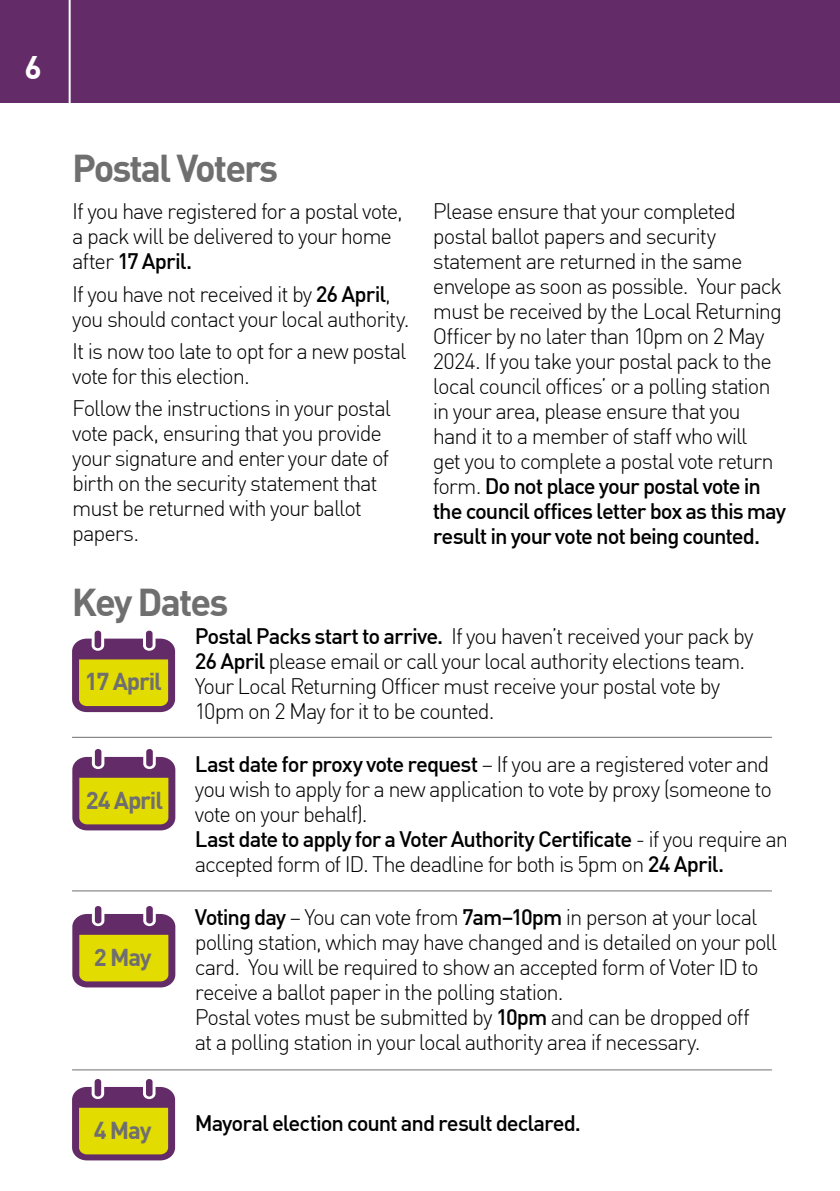
<style>
.page{position:relative;width:840px;height:1191px;background:#fff}
.page>*{position:absolute;margin:0;border:0;box-sizing:border-box;transform-origin:0 0}
.t1{font:700 38px "DIN Pro";letter-spacing:-.05em;color:#706f6f}
.t2{font:700 32px "DIN Pro";color:#fff}
.t3{font:700 24px "DIN Pro";letter-spacing:-.05em;color:#706f6f}
.t4{font:300 22px/25px "DIN";letter-spacing:-.05em;color:#000}
.t5{font:500 22px "DIN";letter-spacing:-.05em;color:#000}
.s1{font-weight:500}
</style>
<div class="page">
<div style="left:0;top:0;width:839px;height:103px;background:#632b67"></div>
<hr style="left:69px;top:0;width:2px;height:104px;background:#fff">
<svg style="left:72px;top:630px;width:103px;height:82px;background:#b69d48"></svg>
<svg style="left:72px;top:749px;width:103px;height:81px;background:#b59d47"></svg>
<svg style="left:72px;top:906px;width:103px;height:81px;background:#b59d47"></svg>
<svg style="left:72px;top:1079px;width:103px;height:81px;background:#b59c46"></svg>
<hr style="left:72px;top:737px;width:699px;height:1px;background:#706f6f">
<hr style="left:72px;top:890px;width:699px;height:1px;background:#706f6f">
<hr style="left:72px;top:1069px;width:699px;height:1px;background:#706f6f">
<h2 class="t2" style="left:24px;top:46px;width:19px">6</h2>
<h1 class="t1" style="left:72px;top:143px;width:207px">Postal Voters</h1>
<p class="t4" style="left:72px;top:199px;width:332px">If you have registered for a postal vote, a pack will be delivered to your home after <span class="s1">17 April.</span></p>
<p class="t4" style="left:72px;top:281px;width:339px">If you have not received it by <span class="s1">26 April</span>, you should contact your local authority.</p>
<p class="t4" style="left:72px;top:338px;width:335px">It is now too late to opt for a new postal vote for this election.</p>
<p class="t4" style="left:72px;top:396px;width:320px">Follow the instructions in your postal vote pack, ensuring that you provide your signature and enter your date of birth on the security statement that must be returned with your ballot papers.</p>
<h1 class="t1" style="left:72px;top:577px;width:158px">Key Dates</h1>
<p class="t4" style="left:432px;top:198px;width:354px">Please ensure that your completed postal ballot papers and security statement are returned in the same envelope as soon as possible. Your pack must be received by the Local Returning Officer by no later than 10pm on 2 May 2024. If you take your postal pack to the local council offices’ or a polling station in your area, please ensure that you hand it to a member of staff who will<br>get you to complete a postal vote return form. <span class="s1">Do not place your postal vote in the council offices letter box as this may result in your vote not being counted.</span></p>
<p class="t3" style="left:85px;top:665px;width:79px">17 April</p>
<p class="t3" style="left:86px;top:784px;width:79px">24 April</p>
<p class="t3" style="left:94px;top:941px;width:59px">2 May</p>
<p class="t3" style="left:94px;top:1114px;width:59px">4 May</p>
<p class="t4" style="left:195px;top:623px;width:560px"><span class="s1">Postal Packs start to arrive.</span> If you haven’t received your pack by <span class="s1">26 April</span> please email or call your local authority elections team.<br>Your Local Returning Officer must receive your postal vote by 10pm on 2 May for it to be counted.</p>
<p class="t4" style="left:195px;top:751px;width:594px"><span class="s1">Last date for proxy vote request</span> – If you are a registered voter and you wish to apply for a new application to vote by proxy (someone to vote on your behalf).<br><span class="s1">Last date to apply for a Voter Authority Certificate</span> - if you require an accepted form of ID. The deadline for both is 5pm on <span class="s1">24 April.</span></p>
<p class="t4" style="left:195px;top:904px;width:583px"><span class="s1">Voting day</span> – You can vote from <span class="s1">7am–10pm</span> in person at your local polling station, which may have changed and is detailed on your poll card. You will be required to show an accepted form of Voter ID to receive a ballot paper in the polling station.<br>Postal votes must be submitted by <span class="s1">10pm</span> and can be dropped off<br>at a polling station in your local authority area if necessary.</p>
<p class="t5" style="left:195px;top:1108px;width:387px">Mayoral election count and result declared.</p>
</div>
